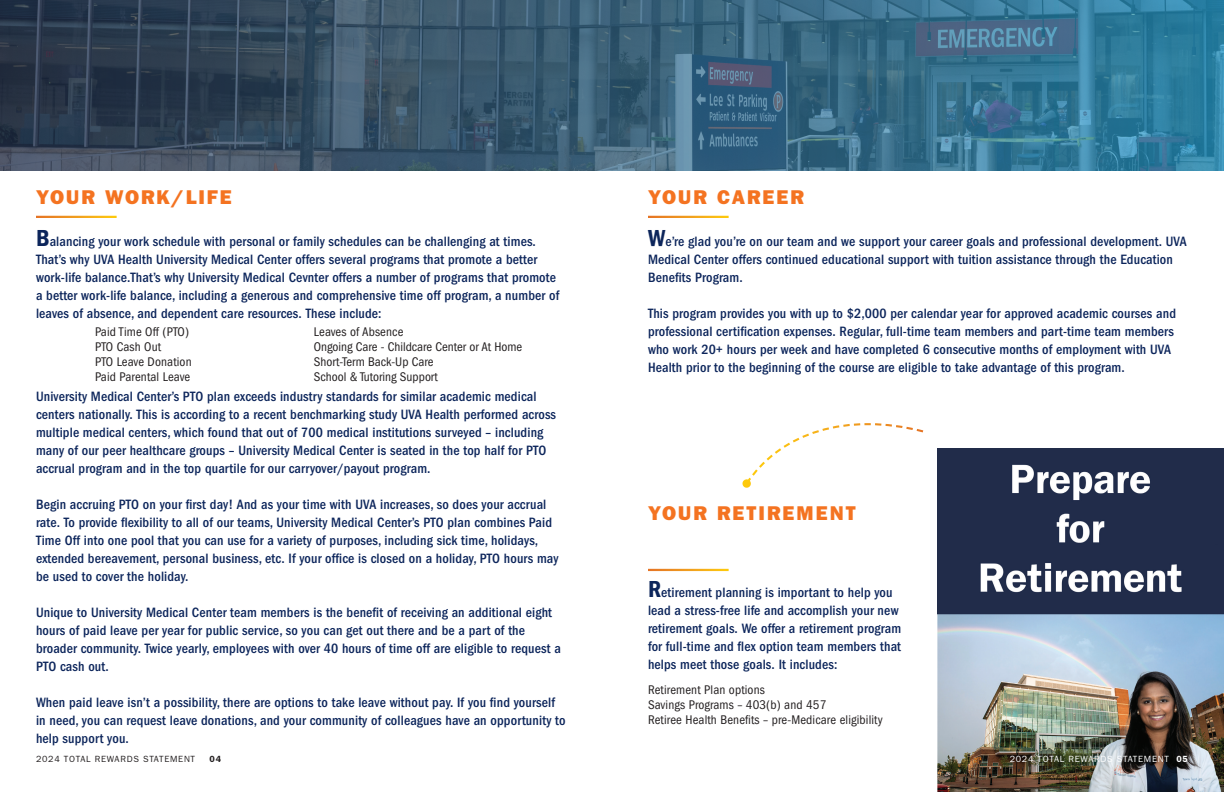
<style>
.page{position:relative;width:1224px;height:792px;background:#fff}
.page>*{position:absolute;margin:0;border:0;box-sizing:border-box;transform-origin:0 0}
.t1{font:20px "ITC Franklin Gothic Std Hvy";letter-spacing:.1em;color:#f47321}
.t2{font:500 condensed 14px/18px "ITC Franklin Gothic Std";letter-spacing:.01em;color:#0c255b}
.t3{font:condensed 13px "ITC Franklin Gothic Std";letter-spacing:.01em;color:#231f20}
.t4{font:9px "ITC Franklin Gothic Std";letter-spacing:.08em;color:#fff}
.t5{font:9px "ITC Franklin Gothic Std";letter-spacing:.08em;color:#231f20}
.t6{font:600 9px "ITC Franklin Gothic Std";color:#231f20}
.s1{font-family:"ITC Franklin Gothic Std Dm Cd";font-weight:400;font-stretch:normal;font-size:24px}
.s2{font-weight:600}
</style>
<div class="page">
<img style="left:937px;top:448px;width:287px;height:344px">
<svg style="left:742px;top:423px;width:182px;height:65px"></svg>
<svg style="left:0;top:0;width:1224px;height:171px;background:#375e76"></svg>
<p class="t1" style="left:36px;top:185px;width:197px">YOUR WORK/LIFE</p>
<p class="t2" style="left:36px;top:233px;width:525px"><span class="s1">B</span>alancing your work schedule with personal or family schedules can be challenging at times.<br>That’s why UVA Health University Medical Center offers several programs that promote a better work-life balance.That’s why University Medical Cevnter offers a number of programs that promote a better work-life balance, including a generous and comprehensive time off program, a number of leaves of absence, and dependent care resources. These include:</p>
<p class="t3" style="left:95px;top:324px;width:95px">Paid Time Off (PTO)</p>
<p class="t3" style="left:95px;top:339px;width:68px">PTO Cash Out</p>
<p class="t3" style="left:95px;top:354px;width:98px">PTO Leave Donation</p>
<p class="t3" style="left:95px;top:369px;width:97px">Paid Parental Leave</p>
<p class="t3" style="left:314px;top:324px;width:91px">Leaves of Absence</p>
<p class="t3" style="left:314px;top:339px;width:210px">Ongoing Care - Childcare Center or At Home</p>
<p class="t3" style="left:314px;top:354px;width:121px">Short-Term Back-Up Care</p>
<p class="t3" style="left:314px;top:369px;width:125px">School &amp; Tutoring Support</p>
<p class="t2" style="left:36px;top:387px;width:522px">University Medical Center’s PTO plan exceeds industry standards for similar academic medical centers nationally. This is according to a recent benchmarking study UVA Health performed across multiple medical centers, which found that out of 700 medical institutions surveyed – including many of our peer healthcare groups – University Medical Center is seated in the top half for PTO accrual program and in the top quartile for our carryover/payout program.</p>
<p class="t2" style="left:36px;top:495px;width:524px">Begin accruing PTO on your first day! And as your time with UVA increases, so does your accrual rate. To provide flexibility to all of our teams, University Medical Center’s PTO plan combines Paid Time Off into one pool that you can use for a variety of purposes, including sick time, holidays, extended bereavement, personal business, etc. If your office is closed on a holiday, PTO hours may be used to cover the holiday.</p>
<p class="t2" style="left:36px;top:603px;width:526px">Unique to University Medical Center team members is the benefit of receiving an additional eight hours of paid leave per year for public service, so you can get out there and be a part of the broader community. Twice yearly, employees with over 40 hours of time off are eligible to request a PTO cash out.</p>
<p class="t2" style="left:36px;top:693px;width:531px">When paid leave isn’t a possibility, there are options to take leave without pay. If you find yourself in need, you can request leave donations, and your community of colleagues have an opportunity to help support you.</p>
<p class="t5" style="left:36px;top:754px;width:161px">2024 TOTAL REWARDS STATEMENT</p>
<p class="t6" style="left:210px;top:754px;width:13px">04</p>
<p class="t1" style="left:648px;top:185px;width:158px">YOUR CAREER</p>
<p class="t2" style="left:648px;top:233px;width:540px"><span class="s1">W</span>e’re glad you’re on our team and we support your career goals and professional development. UVA<br>Medical Center offers continued educational support with tuition assistance through the Education<br>Benefits Program.</p>
<p class="t2" style="left:648px;top:305px;width:530px">This program provides you with up to $2,000 per calendar year for approved academic courses and professional certification expenses. Regular, full-time team members and part-time team members who work 20+ hours per week and have completed 6 consecutive months of employment with UVA Health prior to the beginning of the course are eligible to take advantage of this program.</p>
<p class="t1" style="left:648px;top:501px;width:209px">YOUR RETIREMENT</p>
<p class="t2" style="left:648px;top:584px;width:255px"><span class="s1">R</span>etirement planning is important to help you lead a stress-free life and accomplish your new retirement goals. We offer a retirement program for full-time and flex option team members that helps meet those goals. It includes:</p>
<p class="t3" style="left:648px;top:682px;width:118px">Retirement Plan options</p>
<p class="t3" style="left:648px;top:697px;width:180px">Savings Programs – 403(b) and 457</p>
<p class="t3" style="left:648px;top:712px;width:236px">Retiree Health Benefits – pre-Medicare eligibility</p>
<p class="t4" style="left:1010px;top:754px;width:180px">2024 TOTAL REWARDS STATEMENT <span class="s2">05</span></p>
</div>
